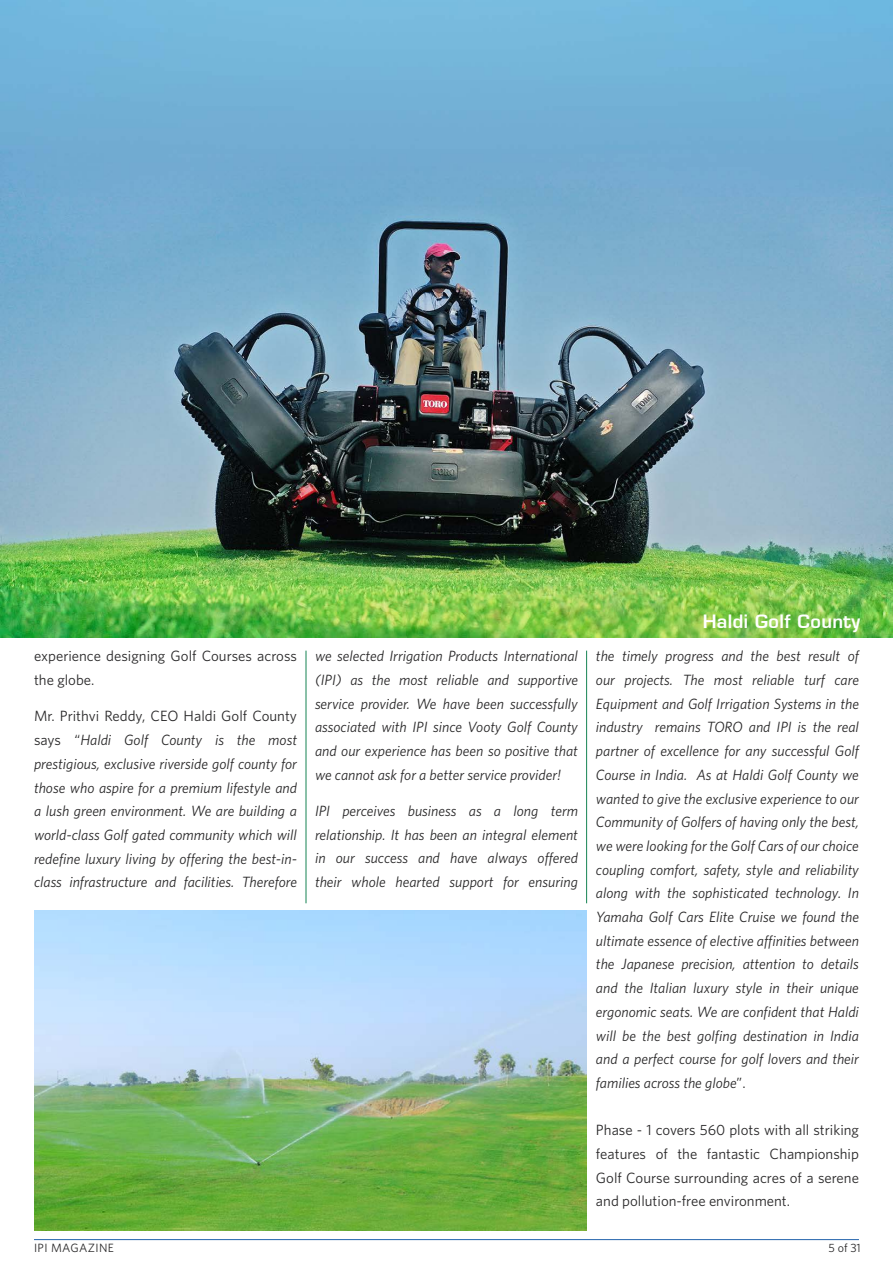
<style>
.page{position:relative;width:893px;height:1263px;background:#fff}
.page>*{position:absolute;margin:0;border:0;box-sizing:border-box;transform-origin:0 0}
.t1{font:600 18px "Eurostile";color:#fff}
.t2{font:italic 14.85px/23.7px "Whitney";color:#292829;text-align:justify}
.t3{font:14.85px/23.7px "Whitney";color:#292829}
.t4{font:12px "Whitney";letter-spacing:.03em;color:#292829}
.s1{font-style:normal}
</style>
<div class="page">
<hr style="left:34px;top:1239px;width:825px;height:1px;background:#2364ad">
<img style="left:0;top:0;width:893px;height:638px">
<img style="left:34px;top:910px;width:552px;height:321px">
<hr style="left:306px;top:651px;width:1px;height:252px;background:#168453">
<hr style="left:586px;top:651px;width:1px;height:252px;background:#168453">
<p class="t3" style="left:34px;top:644px;width:264px">experience designing Golf Courses across the globe.</p>
<p class="t2" style="left:34px;top:704px;width:264px"><span class="s1">Mr. Prithvi Reddy, CEO Haldi Golf County says “</span>Haldi Golf County is the most prestigious, exclusive riverside golf county for those who aspire for a premium lifestyle and a lush green environment. We are building a world-class Golf gated community which will redefine luxury living by offering the best-in&shy;class infrastructure and facilities. Therefore</p>
<p class="t2" style="left:315px;top:644px;width:264px">we selected Irrigation Products International (IPI) as the most reliable and supportive service provider. We have been successfully associated with IPI since Vooty Golf County and our experience has been so positive that we cannot ask for a better service provider!</p>
<p class="t2" style="left:315px;top:798px;width:264px">IPI perceives business as a long term relationship. It has been an integral element in our success and have always offered their whole hearted support for ensuring</p>
<p class="t1" style="left:703px;top:610px;width:159px">Haldi Golf County</p>
<p class="t2" style="left:596px;top:644px;width:265px">the timely progress and the best result of our projects. The most reliable turf care Equipment and Golf Irrigation Systems in the industry remains TORO and IPI is the real partner of excellence for any successful Golf Course in India. As at Haldi Golf County we wanted to give the exclusive experience to our Community of Golfers of having only the best, we were looking for the Golf Cars of our choice coupling comfort, safety, style and reliability along with the sophisticated technology. In Yamaha Golf Cars Elite Cruise we found the ultimate essence of elective affinities between the Japanese precision, attention to details and the Italian luxury style in their unique ergonomic seats. We are confident that Haldi will be the best golfing destination in India and a perfect course for golf lovers and their families across the globe<span class="s1">”.</span></p>
<p class="t3" style="left:596px;top:1118px;width:265px;text-align:justify">Phase - 1 covers 560 plots with all striking features of the fantastic Championship Golf Course surrounding acres of a serene and pollution-free environment.</p>
<p class="t4" style="left:34px;top:1241px;width:81px">IPI MAGAZINE</p>
<p class="t4" style="left:829px;top:1241px;width:34px">5 of 31</p>
</div>
